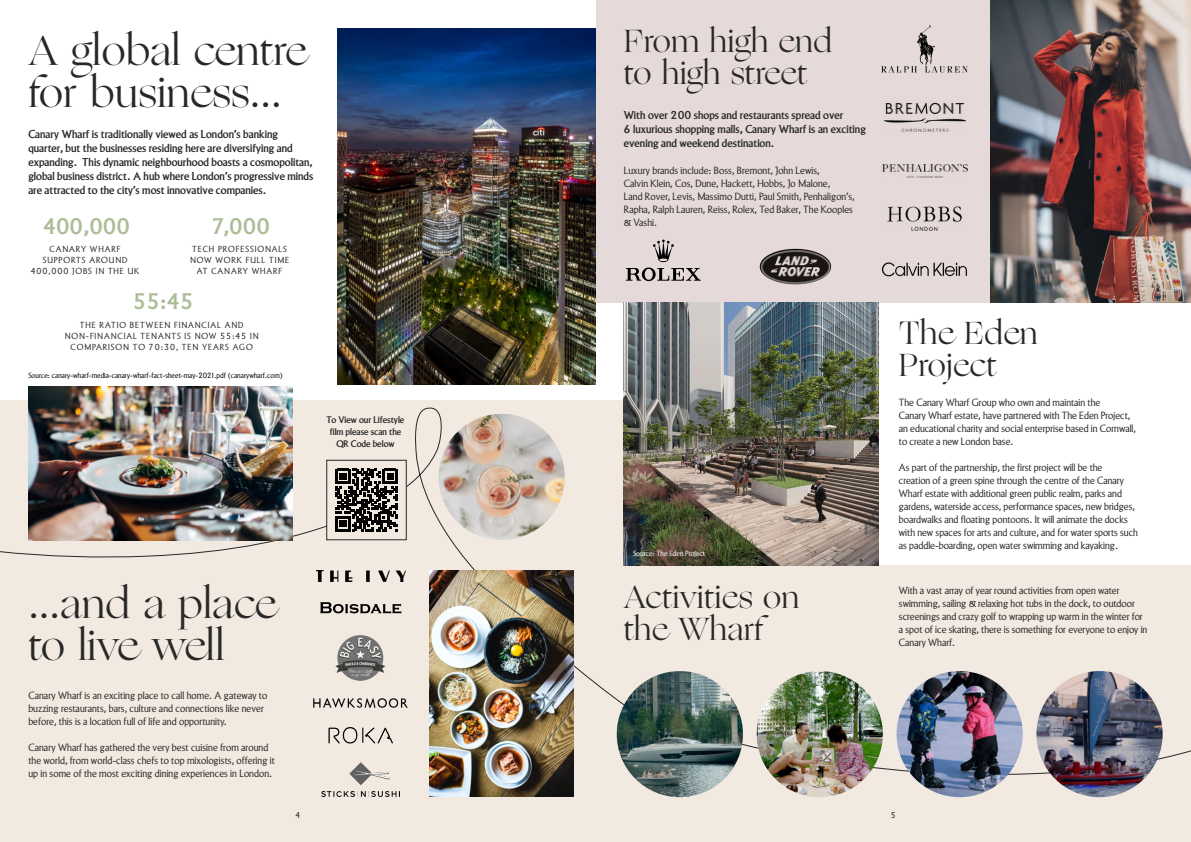
<style>
.page{position:relative;width:1191px;height:842px;background:#fff}
.page>*{position:absolute;margin:0;border:0;box-sizing:border-box;transform-origin:0 0}
.Headers{font:42px/42px "Ogg";color:#282827}
.Headers-2{font:32px/32px "Ogg";color:#282827}
.t1{font:500 23.6px "Albertus";color:#acbd97}
.First_Para{font:500 12px/14px "Albertus";color:#282827}
.Body{font:300 11px/13px "Albertus";color:#282827}
.First_Para-2{font:500 10px/12px "Albertus";color:#282827;text-align:center}
.t2{font:300 9.2px/11.2px "Albertus";letter-spacing:.1em;color:#282827;text-align:center}
.t3{font:300 9px "Albertus";color:#282827}
.Disclaimer{font:300 8px "Albertus";letter-spacing:.005em;color:#000}
.Disclaimer-2{font:300 8px "Albertus";letter-spacing:.005em;color:#fff}
</style>
<div class="page">
<div style="left:0;top:400px;width:658px;height:442px;background:#f2e9e1"></div>
<svg style="left:0;top:400px;width:627px;height:306px"></svg>
<div style="left:596px;top:0;width:595px;height:303px;background:#e5dad9"></div>
<div style="left:632px;top:566px;width:559px;height:276px;background:#f2e9e1"></div>
<img style="left:28px;top:386px;width:264px;height:154px">
<img style="left:438px;top:414px;width:127px;height:126px;border-radius:63px">
<img style="left:429px;top:571px;width:145px;height:226px">
<img style="left:881px;top:24px;width:87px;height:49px">
<img style="left:883px;top:102px;width:82px;height:30px">
<img style="left:881px;top:164px;width:86px;height:14px">
<img style="left:887px;top:207px;width:75px;height:23px">
<img style="left:990px;top:0;width:201px;height:303px">
<img style="left:338px;top:28px;width:257px;height:356px">
<img style="left:316px;top:571px;width:89px;height:10px">
<svg style="left:320px;top:602px;width:81px;height:12px"></svg>
<img style="left:335px;top:633px;width:51px;height:49px">
<img style="left:313px;top:698px;width:95px;height:9px">
<svg style="left:328px;top:727px;width:65px;height:16px"></svg>
<img style="left:322px;top:762px;width:78px;height:35px">
<img style="left:881px;top:262px;width:86px;height:15px">
<div style="left:327px;top:460px;width:79px;height:80px;background:#f2e9e1"></div>
<svg style="left:335px;top:469px;width:63px;height:62px"></svg>
<div style="left:326px;top:460px;width:80px;height:80px;border:1px solid #282827"></div>
<img style="left:624px;top:303px;width:254px;height:263px">
<img style="left:617px;top:671px;width:126px;height:126px;border-radius:63px">
<img style="left:756px;top:671px;width:127px;height:126px;border-radius:63px">
<img style="left:896px;top:671px;width:126px;height:126px;border-radius:63px">
<img style="left:1036px;top:671px;width:126px;height:126px;border-radius:63px">
<svg style="left:626px;top:239px;width:75px;height:42px"></svg>
<img style="left:759px;top:248px;width:73px;height:37px">
<p class="Headers" style="left:28px;top:30px;width:280px">A global centre for business...</p>
<p class="First_Para" style="left:28px;top:128px;width:286px">Canary Wharf is traditionally viewed as London’s banking quarter, but the businesses residing here are diversifying and expanding. This dynamic neighbourhood boasts a cosmopolitan, global business district. A hub where London’s progressive minds are attracted to the city’s most innovative companies.</p>
<p class="t1" style="left:43px;top:215px;width:88px">400,000</p>
<p class="t2" style="left:31px;top:244px;width:110px">CANARY WHARF<br>SUPPORTS AROUND<br>400,000 JOBS IN THE UK</p>
<p class="t1" style="left:212px;top:215px;width:59px">7,000</p>
<p class="t2" style="left:190px;top:244px;width:101px">TECH PROFESSIONALS<br>NOW WORK FULL TIME<br>AT CANARY WHARF</p>
<p class="t1" style="left:133px;top:291px;width:62px">55:45</p>
<p class="t2" style="left:65px;top:320px;width:195px">THE RATIO BETWEEN FINANCIAL AND<br>NON-FINANCIAL TENANTS IS NOW 55:45 IN<br>COMPARISON TO 70:30, TEN YEARS AGO</p>
<p class="Disclaimer" style="left:28px;top:372px;width:256px">Source: canary-wharf-media-canary-wharf-fact-sheet-may-2021.pdf (canarywharf.com)</p>
<p class="First_Para-2" style="left:327px;top:414px;width:79px">To View our Lifestyle film please scan the<br>QR Code below</p>
<p class="Headers" style="left:28px;top:582px;width:250px">...and a place to live well</p>
<p class="Body" style="left:28px;top:690px;width:240px">Canary Wharf is an exciting place to call home. A gateway to buzzing restaurants, bars, culture and connections like never before, this is a location full of life and opportunity.</p>
<p class="Body" style="left:28px;top:742px;width:248px">Canary Wharf has gathered the very best cuisine from around the world, from world-class chefs to top mixologists, offering it up in some of the most exciting dining experiences in London.</p>
<p class="Headers-2" style="left:624px;top:26px;width:210px">From high end to high street</p>
<p class="First_Para" style="left:624px;top:109px;width:243px">With over 200 shops and restaurants spread over<br>6 luxurious shopping malls, Canary Wharf is an exciting evening and weekend destination.</p>
<p class="Body" style="left:624px;top:164px;width:232px">Luxury brands include: Boss, Bremont, John Lewis,<br>Calvin Klein, Cos, Dune, Hackett, Hobbs, Jo Malone,<br>Land Rover, Levis, Massimo Dutti, Paul Smith, Penhaligon’s, Rapha, Ralph Lauren, Reiss, Rolex, Ted Baker, The Kooples &amp; Vashi.</p>
<p class="Disclaimer-2" style="left:633px;top:550px;width:74px">Source: The Eden Project</p>
<p class="Headers-2" style="left:624px;top:582px;width:177px">Activities on the Wharf</p>
<p class="Headers-2" style="left:899px;top:318px;width:140px">The Eden<br>Project</p>
<p class="Body" style="left:899px;top:396px;width:238px">The Canary Wharf Group who own and maintain the<br>Canary Wharf estate, have partnered with The Eden Project, an educational charity and social enterprise based in Cornwall, to create a new London base.</p>
<p class="Body" style="left:899px;top:461px;width:241px">As part of the partnership, the first project will be the<br>creation of a green spine through the centre of the Canary Wharf estate with additional green public realm, parks and gardens, waterside access, performance spaces, new bridges, boardwalks and floating pontoons. It will animate the docks with new spaces for arts and culture, and for water sports such as paddle-boarding, open water swimming and kayaking.</p>
<p class="Body" style="left:899px;top:585px;width:250px">With a vast array of year round activities from open water swimming, sailing &amp; relaxing hot tubs in the dock, to outdoor screenings and crazy golf to wrapping up warm in the winter for a spot of ice skating, there is something for everyone to enjoy in Canary Wharf.</p>
<p class="t3" style="left:295px;top:811px;width:6px">4</p>
<p class="t3" style="left:890px;top:811px;width:6px">5</p>
</div>
